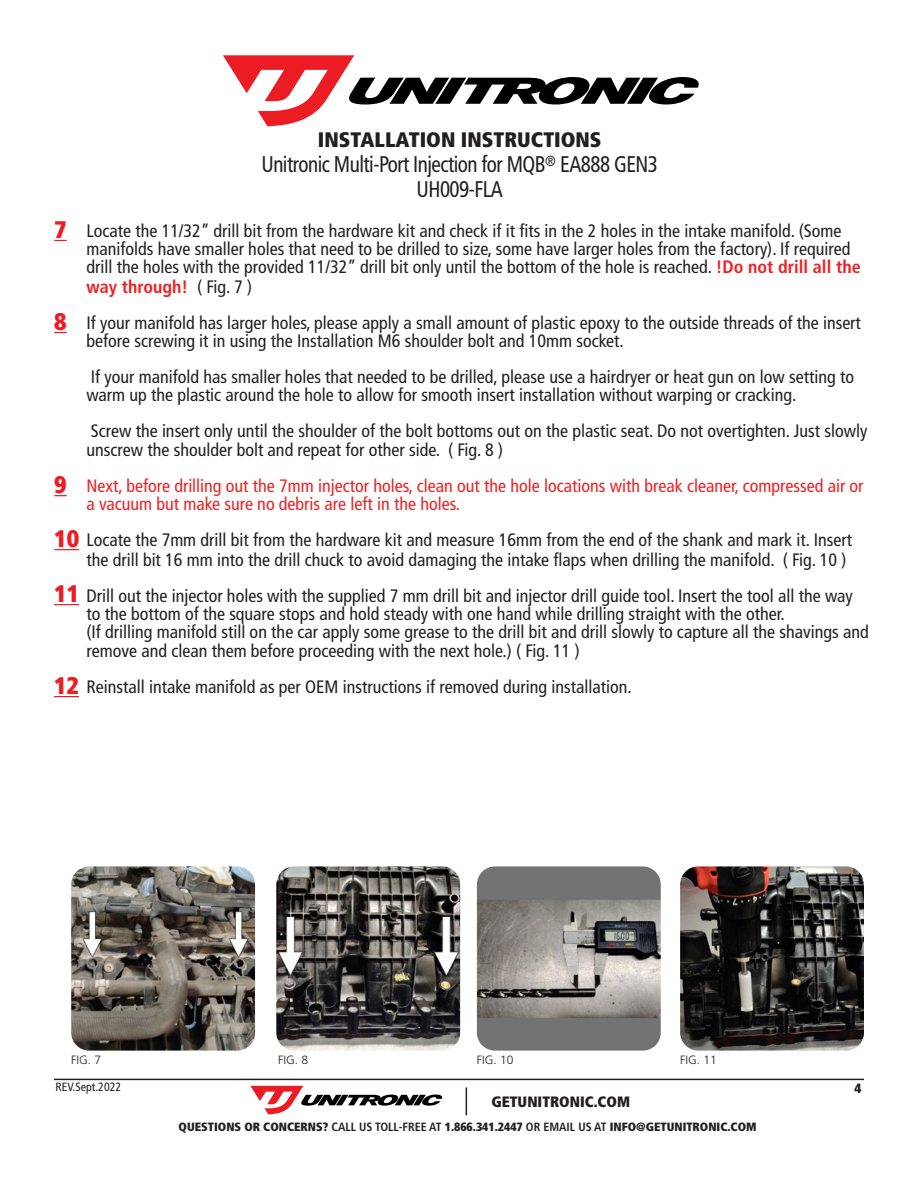
<style>
.page{position:relative;width:918px;height:1188px;background:#fff}
.page>*{position:absolute;margin:0;border:0;box-sizing:border-box;transform-origin:0 0}
.t1{font:900 condensed 24px "Frutiger LT Std";color:#ee1d23}
.t2{font:condensed 22.65px/25.2px "Frutiger LT Std";letter-spacing:-.025em;color:#231f20;text-align:center;scale:.93 1}
.t3{font:900 condensed 21px "Frutiger LT Std";color:#231f20}
.t4{font:condensed 18px/18.5px "Frutiger LT Std";color:#231f20}
.t5{font:condensed 18px/18px "Frutiger LT Std";color:#ee2123}
.t6{font:900 condensed 15px "Frutiger LT Std";color:#231f20}
.t7{font:900 condensed 13.5px "Frutiger LT Std";color:#231f20}
.t8{font:900 condensed 12px "Frutiger LT Std";color:#231f20}
.t9{font:300 12px "Frutiger LT Std";color:#231f20}
.t10{font:condensed 12px "Frutiger LT Std";color:#231f20}
.s1{font-weight:700;color:#ee2123}
.s2{font-weight:700}
</style>
<div class="page">
<hr style="left:54px;top:1079px;width:810px;height:1px;background:#231f20">
<svg style="left:466px;top:1087px;width:1px;height:28px"></svg>
<svg style="left:250px;top:1086px;width:192px;height:28px"></svg>
<svg style="left:223px;top:55px;width:476px;height:71px"></svg>
<img style="left:477px;top:866px;width:184px;height:185px">
<img style="left:680px;top:866px;width:184px;height:185px">
<img style="left:71px;top:866px;width:184px;height:185px">
<img style="left:276px;top:866px;width:184px;height:185px">
<svg style="left:54px;top:549px;width:25px;height:1px"></svg>
<svg style="left:54px;top:495px;width:13px;height:1px"></svg>
<svg style="left:54px;top:604px;width:25px;height:1px"></svg>
<svg style="left:54px;top:696px;width:25px;height:1px"></svg>
<svg style="left:54px;top:240px;width:13px;height:1px"></svg>
<svg style="left:54px;top:332px;width:13px;height:1px"></svg>
<p class="t3" style="left:318px;top:126px;width:285px">INSTALLATION INSTRUCTIONS</p>
<p class="t2" style="left:261px;top:151px;width:428px">Unitronic Multi-Port Injection for MQB<sup>®</sup> EA888 GEN3<br>UH009-FLA</p>
<p class="t1" style="left:54px;top:215px;width:14px">7</p>
<p class="t4" style="left:86px;top:222px;width:776px">Locate the 11/32” drill bit from the hardware kit and check if it fits in the 2 holes in the intake manifold. (Some manifolds have smaller holes that need to be drilled to size, some have larger holes from the factory). If required drill the holes with the provided 11/32” drill bit only until the bottom of the hole is reached. <span class="s1">!Do not drill all the way through!</span> ( Fig. 7 )</p>
<p class="t4" style="left:86px;top:314px;width:776px;line-height:18px">If your manifold has larger holes, please apply a small amount of plastic epoxy to the outside threads of the insert before screwing it in using the Installation M6 shoulder bolt and 10mm socket.</p>
<p class="t4" style="left:86px;top:368px;width:769px;line-height:18px">If your manifold has smaller holes that needed to be drilled, please use a hairdryer or heat gun on low setting to warm up the plastic around the hole to allow for smooth insert installation without warping or cracking.</p>
<p class="t4" style="left:86px;top:421px;width:782px;line-height:19.5px">Screw the insert only until the shoulder of the bolt bottoms out on the plastic seat. Do not overtighten. Just slowly unscrew the shoulder bolt and repeat for other side. ( Fig. 8 )</p>
<p class="t5" style="left:86px;top:477px;width:779px">Next, before drilling out the 7mm injector holes, clean out the hole locations with break cleaner, compressed air or a vacuum but make sure no debris are left in the holes.</p>
<p class="t4" style="left:86px;top:530px;width:767px;line-height:19.5px">Locate the 7mm drill bit from the hardware kit and measure 16mm from the end of the shank and mark it. Insert the drill bit 16 mm into the drill chuck to avoid damaging the intake flaps when drilling the manifold. ( Fig. 10 )</p>
<p class="t4" style="left:86px;top:587px;width:768px;line-height:18px">Drill out the injector holes with the supplied 7 mm drill bit and injector drill guide tool. Insert the tool all the way to the bottom of the square stops and hold steady with one hand while drilling straight with the other.</p>
<p class="t4" style="left:86px;top:622px;width:784px;line-height:19.5px">(If drilling manifold still on the car apply some grease to the drill bit and drill slowly to capture all the shavings and remove and clean them before proceeding with the next hole.) ( Fig. 11 )</p>
<p class="t4" style="left:86px;top:678px;width:547px">Reinstall intake manifold as per OEM instructions if removed during installation.</p>
<p class="t1" style="left:54px;top:307px;width:14px">8</p>
<p class="t1" style="left:54px;top:470px;width:14px">9</p>
<p class="t1" style="left:54px;top:524px;width:26px">10</p>
<p class="t1" style="left:54px;top:579px;width:26px">11</p>
<p class="t1" style="left:54px;top:671px;width:26px">12</p>
<p class="t9" style="left:71px;top:1053px;width:31px">FIG. 7</p>
<p class="t9" style="left:278px;top:1053px;width:31px">FIG. 8</p>
<p class="t10" style="left:56px;top:1080px;width:67px">REV.Sept.2022</p>
<p class="t9" style="left:477px;top:1053px;width:38px">FIG. 10</p>
<p class="t9" style="left:680px;top:1053px;width:38px">FIG. 11</p>
<p class="t6" style="left:492px;top:1092px;width:140px">GETUNITRONIC.COM</p>
<p class="t8" style="left:179px;top:1119px;width:580px">QUESTIONS OR CONCERNS? <span class="s2">CALL US TOLL-FREE AT</span> 1.866.341.2447 <span class="s2">OR EMAIL US AT</span> INFO@GETUNITRONIC.COM</p>
<p class="t7" style="left:854px;top:1080px;width:9px">4</p>
</div>
